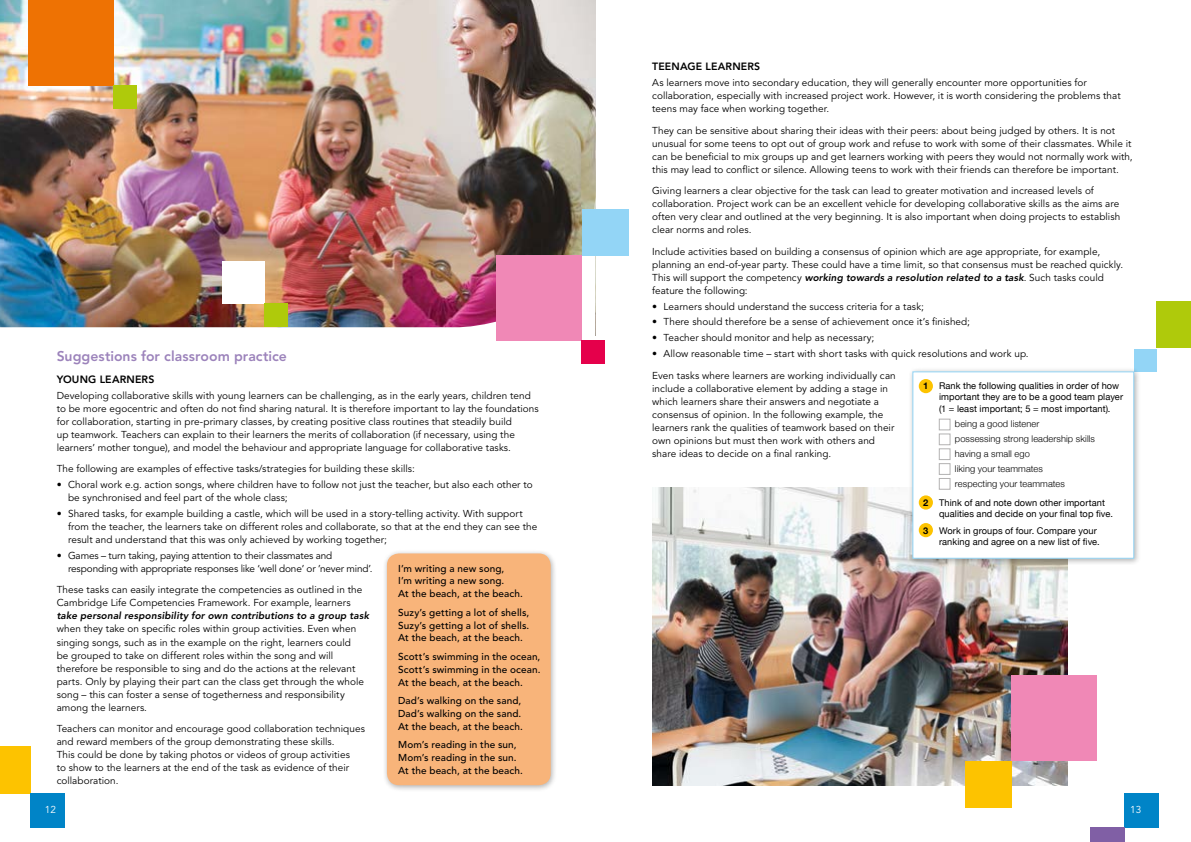
<style>
.page{position:relative;width:1191px;height:842px;background:#fff}
.page>*{position:absolute;margin:0;border:0;box-sizing:border-box;transform-origin:0 0}
.t1{font:800 14px "Avenir LT Std";letter-spacing:.005em;color:#9c83bb}
.t2{font:800 10.5px "Avenir LT Std";letter-spacing:.015em;color:#000}
.t3{font:10px/13px "Avenir LT Std";letter-spacing:.005em;color:#000}
.t4{font:500 10px/12.8px "Avenir LT Std";letter-spacing:.01em;color:#000}
.t5{font:10px/13px "Avenir LT Std";letter-spacing:-.015em;color:#000}
.t6{font:italic 800 10px "Avenir LT Std";letter-spacing:.01em;color:#000}
.t7{font:10px "Avenir LT Std";color:#fff}
.t8{font:9.2px/11px "Helvetica Neue";letter-spacing:.01em;color:#000}
.t9{font:300 9.2px/14.8px "Helvetica Neue";letter-spacing:.01em;color:#000}
.s1{font-weight:800;font-style:italic}
.s2{font-weight:700}
</style>
<div class="page">
<div style="left:0;top:747px;width:31px;height:47px;background:#fdc300"></div>
<div style="left:31px;top:794px;width:34px;height:34px;background:#0084c7"></div>
<div style="left:1124px;top:794px;width:34px;height:34px;background:#0084c7"></div>
<div style="left:1090px;top:828px;width:34px;height:14px;background:#805fa5"></div>
<div style="left:383px;top:549px;width:175px;height:243px;background:#000;opacity:.3"></div>
<div style="left:387px;top:553px;width:164px;height:232px;background:#f8b47a;border-radius:12px"></div>
<img style="left:0;top:0;width:595px;height:105px">
<div style="left:28px;top:0;width:85px;height:86px;background:#ee7203"></div>
<img style="left:0;top:105px;width:595px;height:243px">
<div style="left:582px;top:209px;width:46px;height:47px;background:#93d5f6"></div>
<div style="left:113px;top:86px;width:24px;height:23px;background:#afca0b"></div>
<div style="left:497px;top:256px;width:85px;height:85px;background:#f088b6"></div>
<div style="left:582px;top:341px;width:23px;height:23px;background:#e5004b"></div>
<div style="left:265px;top:304px;width:23px;height:23px;background:#afca0b"></div>
<img style="left:652px;top:488px;width:415px;height:297px">
<div style="left:965px;top:761px;width:46px;height:47px;background:#fdc300"></div>
<div style="left:1156px;top:301px;width:35px;height:47px;background:#afca0b"></div>
<div style="left:1134px;top:349px;width:22px;height:22px;background:#93d5f6"></div>
<div style="left:1011px;top:676px;width:85px;height:85px;background:#f088b6"></div>
<div style="left:908px;top:367px;width:232px;height:198px;background:#000;opacity:.3"></div>
<div style="left:912px;top:371px;width:222px;height:188px;background:#fff;border:1px solid #93d5f6"></div>
<div style="left:918px;top:379px;width:15px;height:14px;background:#fdc300;border-radius:50%"></div>
<svg style="left:918px;top:495px;width:15px;height:15px"></svg>
<div style="left:918px;top:523px;width:15px;height:14px;background:#fdc300;border-radius:50%"></div>
<div style="left:939px;top:419px;width:11px;height:11px;border:1px solid #b3b2b2"></div>
<div style="left:939px;top:434px;width:11px;height:11px;border:1px solid #b3b2b2"></div>
<div style="left:939px;top:449px;width:11px;height:11px;border:1px solid #b3b2b2"></div>
<div style="left:939px;top:463px;width:11px;height:12px;border:1px solid #b3b2b2"></div>
<div style="left:939px;top:478px;width:11px;height:11px;border:1px solid #b3b2b2"></div>
<h1 class="t1" style="left:57px;top:348px;width:232px">Suggestions for classroom practice</h1>
<p class="t2" style="left:57px;top:373px;width:99px">YOUNG LEARNERS</p>
<p class="t3" style="left:57px;top:389px;width:483px">Developing collaborative skills with young learners can be challenging, as in the early years, children tend to be more egocentric and often do not find sharing natural. It is therefore important to lay the foundations for collaboration, starting in pre-primary classes, by creating positive class routines that steadily build<br>up teamwork. Teachers can explain to their learners the merits of collaboration (if necessary, using the learners’ mother tongue), and model the behaviour and appropriate language for collaborative tasks.</p>
<p class="t3" style="left:57px;top:463px;width:360px">The following are examples of effective tasks/strategies for building these skills:</p>
<p class="t3" style="left:68px;top:479px;width:466px;text-indent:-11px">• Choral work e.g. action songs, where children have to follow not just the teacher, but also each other to be synchronised and feel part of the whole class;</p>
<p class="t3" style="left:68px;top:507px;width:471px;text-indent:-11px">• Shared tasks, for example building a castle, which will be used in a story-telling activity. With support from the teacher, the learners take on different roles and collaborate, so that at the end they can see the result and understand that this was only achieved by working together;</p>
<p class="t5" style="left:68px;top:549px;width:306px;text-indent:-11px">• Games – turn taking, paying attention to their classmates and responding with appropriate responses like ‘well done’ or ’never mind’.</p>
<p class="t3" style="left:57px;top:584px;width:307px">These tasks can easily integrate the competencies as outlined in the<br>Cambridge Life Competencies Framework. For example, learners</p>
<p class="t6" style="left:57px;top:610px;width:314px">take personal responsibility for own contributions to a group task</p>
<p class="t3" style="left:57px;top:623px;width:309px">when they take on specific roles within group activities. Even when singing songs, such as in the example on the right, learners could be grouped to take on different roles within the song and will therefore be responsible to sing and do the actions at the relevant parts. Only by playing their part can the class get through the whole song – this can foster a sense of togetherness and responsibility among the learners.</p>
<p class="t3" style="left:57px;top:722px;width:310px">Teachers can monitor and encourage good collaboration techniques and reward members of the group demonstrating these skills.<br>This could be done by taking photos or videos of group activities<br>to show to the learners at the end of the task as evidence of their collaboration.</p>
<p class="t4" style="left:398px;top:562px;width:126px">I’m writing a new song,<br>I’m writing a new song.<br>At the beach, at the beach.</p>
<p class="t4" style="left:398px;top:606px;width:133px;text-align:justify">Suzy’s getting a lot of shells, Suzy’s getting a lot of shells.<br>At the beach, at the beach.</p>
<p class="t4" style="left:398px;top:650px;width:144px;text-align:justify">Scott’s swimming in the ocean, Scott’s swimming in the ocean.<br>At the beach, at the beach.</p>
<p class="t4" style="left:398px;top:694px;width:126px">Dad’s walking on the sand,<br>Dad’s walking on the sand.<br>At the beach, at the beach.</p>
<p class="t4" style="left:398px;top:739px;width:126px">Mom’s reading in the sun,<br>Mom’s reading in the sun.<br>At the beach, at the beach.</p>
<p class="t2" style="left:652px;top:60px;width:110px">TEENAGE LEARNERS</p>
<p class="t3" style="left:652px;top:76px;width:470px">As learners move into secondary education, they will generally encounter more opportunities for collaboration, especially with increased project work. However, it is worth considering the problems that teens may face when working together.</p>
<p class="t3" style="left:652px;top:124px;width:482px">They can be sensitive about sharing their ideas with their peers: about being judged by others. It is not unusual for some teens to opt out of group work and refuse to work with some of their classmates. While it can be beneficial to mix groups up and get learners working with peers they would not normally work with, this may lead to conflict or silence. Allowing teens to work with their friends can therefore be important.</p>
<p class="t3" style="left:652px;top:184px;width:469px">Giving learners a clear objective for the task can lead to greater motivation and increased levels of collaboration. Project work can be an excellent vehicle for developing collaborative skills as the aims are often very clear and outlined at the very beginning. It is also important when doing projects to establish clear norms and roles.</p>
<p class="t3" style="left:652px;top:245px;width:472px">Include activities based on building a consensus of opinion which are age appropriate, for example, planning an end-of-year party. These could have a time limit, so that consensus must be reached quickly.<br>This will support the competency <span class="s1">working towards a resolution related to a task</span>. Such tasks could feature the following:</p>
<p class="t3" style="left:652px;top:300px;width:273px">• Learners should understand the success criteria for a task;</p>
<p class="t3" style="left:652px;top:316px;width:319px">• There should therefore be a sense of achievement once it’s finished;</p>
<p class="t3" style="left:652px;top:331px;width:224px">• Teacher should monitor and help as necessary;</p>
<p class="t3" style="left:652px;top:343px;width:378px;line-height:21.5px">• Allow reasonable time – start with short tasks with quick resolutions and work up.<br>Even tasks where learners are working individually can</p>
<p class="t3" style="left:652px;top:382px;width:244px">include a collaborative element by adding a stage in which learners share their answers and negotiate a consensus of opinion. In the following example, the learners rank the qualities of teamwork based on their own opinions but must then work with others and share ideas to decide on a final ranking.</p>
<p class="t8" style="left:939px;top:381px;width:186px;text-indent:-16px"><span class="s2">1</span> Rank the following qualities in order of how important they are to be a good team player</p>
<p class="t8" style="left:939px;top:404px;width:173px">(1 = least important; 5 = most important).</p>
<p class="t9" style="left:955px;top:416px;width:142px">being a good listener<br>possessing strong leadership skills having a small ego<br>liking your teammates<br>respecting your teammates</p>
<p class="t8" style="left:939px;top:498px;width:175px;text-indent:-16px"><span class="s2">2</span> Think of and note down other important qualities and decide on your final top five.</p>
<p class="t8" style="left:939px;top:525px;width:162px;text-indent:-16px"><span class="s2">3</span> Work in groups of four. Compare your ranking and agree on a new list of five.</p>
<p class="t7" style="left:45px;top:804px;width:13px">12</p>
<p class="t7" style="left:1130px;top:804px;width:13px">13</p>
</div>
